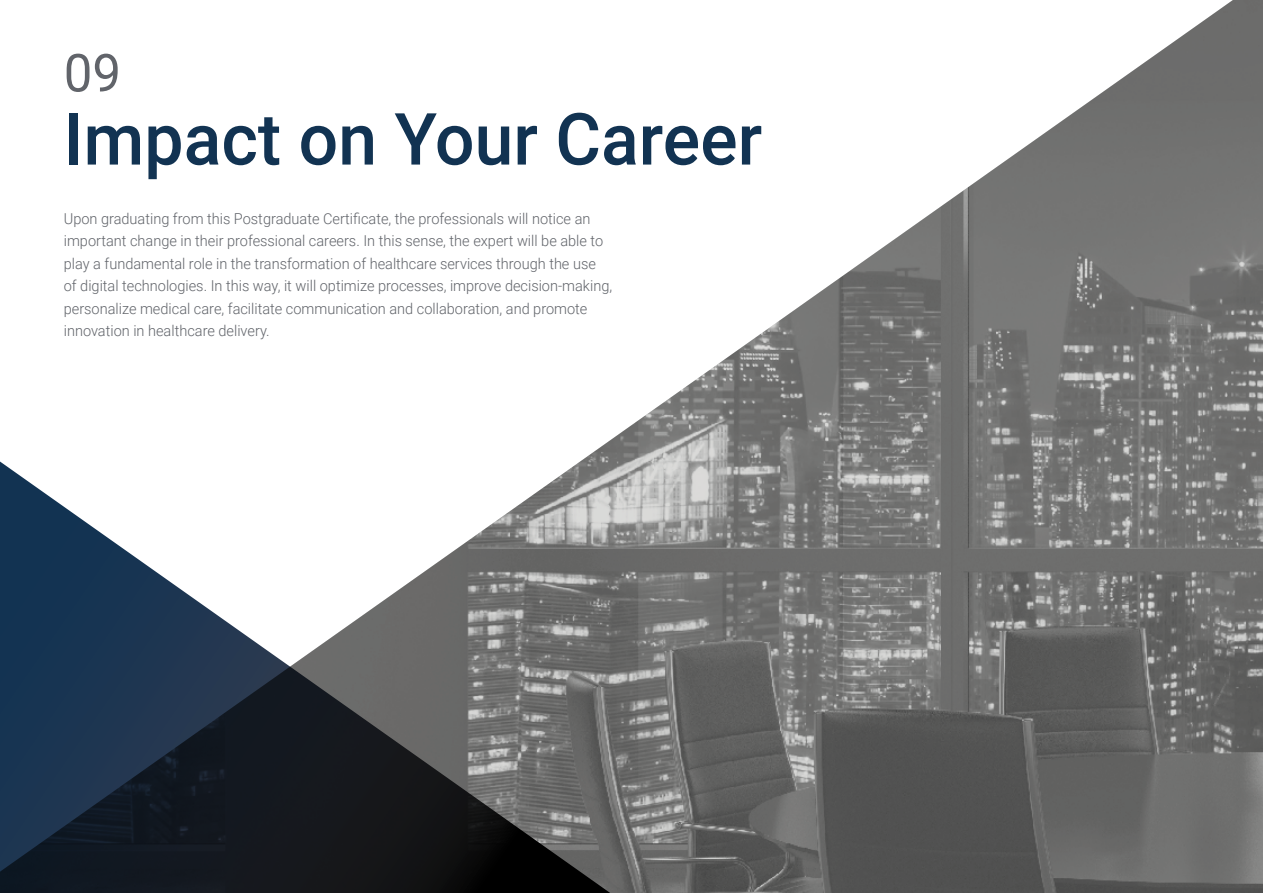
<style>
.page{position:relative;width:1263px;height:893px;background:#fff}
.page>*{position:absolute;margin:0;border:0;box-sizing:border-box;transform-origin:0 0}
.t1{font:500 72px "Roboto";color:#123352}
.t2{font:52.5px "Roboto";color:#61646a}
.t3{font:300 15px/22.5px "Roboto";color:#61646a}
</style>
<div class="page">
<img style="left:602px;top:0;width:661px;height:893px">
<svg style="left:0;top:446px;width:640px;height:447px"></svg>
<h2 class="t2" style="left:64px;top:36px;width:59px">09</h2>
<h1 class="t1" style="left:64px;top:89px;width:700px">Impact on Your Career</h1>
<p class="t3" style="left:64px;top:207px;width:550px">Upon graduating from this Postgraduate Certificate, the professionals will notice an important change in their professional careers. In this sense, the expert will be able to play a fundamental role in the transformation of healthcare services through the use of digital technologies. In this way, it will optimize processes, improve decision-making, personalize medical care, facilitate communication and collaboration, and promote innovation in healthcare delivery.</p>
</div>
